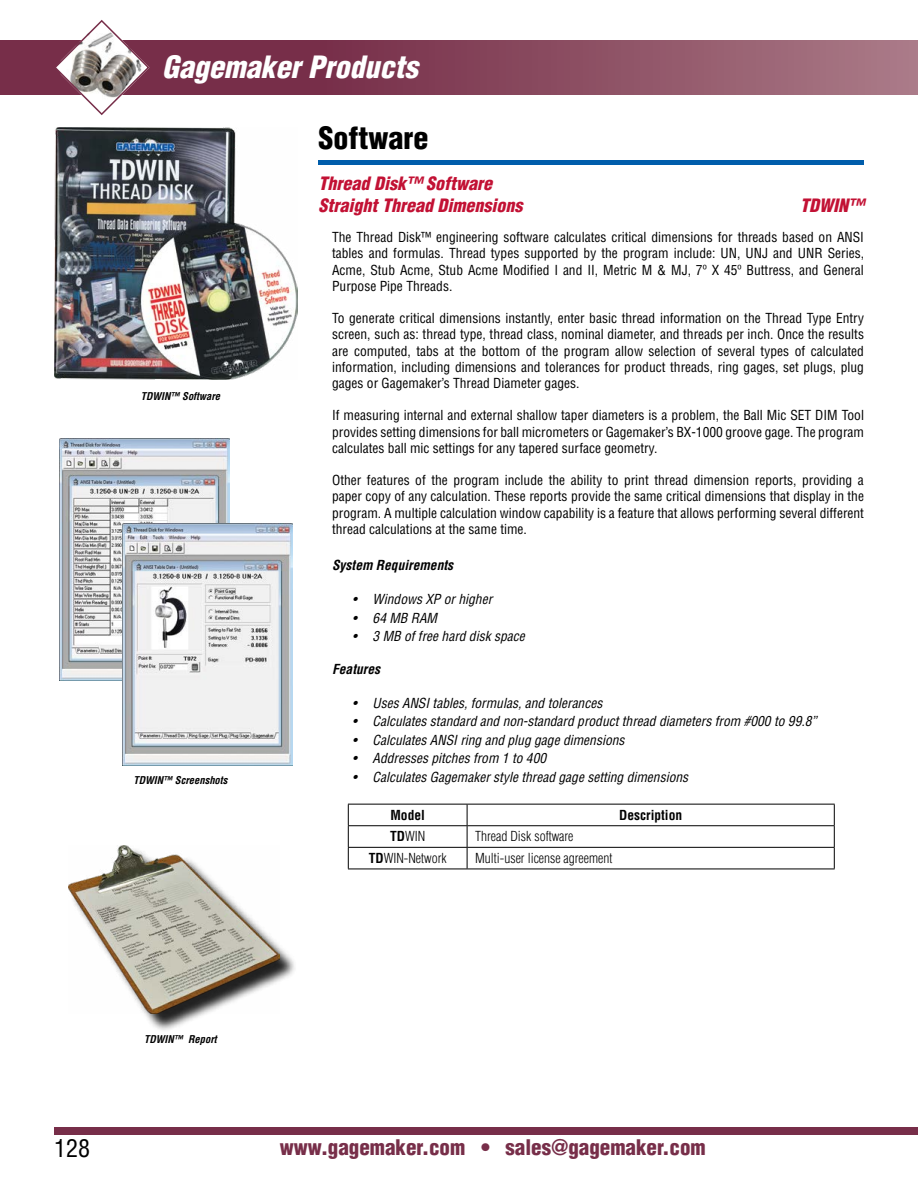
<style>
.page{position:relative;width:918px;height:1188px;background:#fff}
.page>*{position:absolute;margin:0;border:0;box-sizing:border-box;transform-origin:0 0}
.t1{font:italic 900 condensed 30px "Helvetica LT Std";color:#fff}
.t2{font:900 condensed 30px "Helvetica LT Std";color:#000}
.t3{font:condensed 24px "Helvetica LT Std";color:#000}
.t4{font:900 condensed 21px "Helvetica LT Std";color:#772e49}
.t5{font:italic 900 condensed 18px/21.6px "Helvetica LT Std";color:#c21134}
.t6{font:condensed 13.5px/16.2px "Helvetica LT Std";color:#000;text-align:justify}
.t7{font:italic condensed 13.5px "Helvetica LT Std";color:#000}
.t8{font:300 condensed 13.5px "Helvetica LT Std";color:#000}
.t9{font:italic 700 condensed 13.5px "Helvetica LT Std";color:#000}
.t10{font:700 condensed 13.5px "Helvetica LT Std";color:#000}
.t11{font:italic 700 condensed 10.5px "Helvetica LT Std";color:#000}
.s1{font-weight:700}
</style>
<div class="page">
<hr style="left:348px;top:804px;width:119px;height:1px;background:#000">
<hr style="left:467px;top:804px;width:368px;height:1px;background:#000">
<hr style="left:348px;top:825px;width:119px;height:1px;background:#000">
<hr style="left:467px;top:825px;width:368px;height:1px;background:#000">
<hr style="left:348px;top:847px;width:119px;height:1px;background:#000">
<hr style="left:467px;top:847px;width:368px;height:1px;background:#000">
<svg style="left:467px;top:805px;width:1px;height:64px"></svg>
<svg style="left:834px;top:805px;width:1px;height:64px"></svg>
<hr style="left:348px;top:869px;width:119px;height:1px;background:#000">
<hr style="left:467px;top:869px;width:368px;height:1px;background:#000">
<svg style="left:348px;top:805px;width:1px;height:64px"></svg>
<div style="left:319px;top:160px;width:545px;height:5px;background:#005dab"></div>
<img style="left:54px;top:127px;width:244px;height:253px">
<img style="left:60px;top:438px;width:170px;height:242px">
<img style="left:123px;top:524px;width:169px;height:241px">
<div style="left:71px;top:848px;width:226px;height:184px;background:#000;opacity:.87"></div>
<img style="left:68px;top:845px;width:211px;height:169px">
<svg style="left:0;top:40px;width:918px;height:54px;background:#89495f"></svg>
<div style="left:54px;top:1128px;width:864px;height:7px;background:#772e49"></div>
<svg style="left:53px;top:19px;width:98px;height:97px"></svg>
<h1 class="t1" style="left:162px;top:48px;width:257px">Gagemaker Products</h1>
<p class="t11" style="left:141px;top:389px;width:81px">TDWIN™ Software</p>
<p class="t11" style="left:134px;top:774px;width:95px">TDWIN™ Screenshots</p>
<h1 class="t2" style="left:319px;top:119px;width:111px">Software</h1>
<h3 class="t5" style="left:319px;top:173px;width:205px">Thread Disk™ Software<br>Straight Thread Dimensions</h3>
<h3 class="t5" style="left:800px;top:194px;width:65px">TDWIN™</h3>
<p class="t6" style="left:332px;top:229px;width:533px">The Thread Disk™ engineering software calculates critical dimensions for threads based on ANSI tables and formulas. Thread types supported by the program include: UN, UNJ and UNR Series, Acme, Stub Acme, Stub Acme Modified I and II, Metric M &amp; MJ, 7º X 45º Buttress, and General Purpose Pipe Threads.</p>
<p class="t6" style="left:332px;top:310px;width:533px">To generate critical dimensions instantly, enter basic thread information on the Thread Type Entry screen, such as: thread type, thread class, nominal diameter, and threads per inch. Once the results are computed, tabs at the bottom of the program allow selection of several types of calculated information, including dimensions and tolerances for product threads, ring gages, set plugs, plug gages or Gagemaker’s Thread Diameter gages.</p>
<p class="t6" style="left:332px;top:407px;width:533px">If measuring internal and external shallow taper diameters is a problem, the Ball Mic SET DIM Tool provides setting dimensions for ball micrometers or Gagemaker’s BX-1000 groove gage. The program calculates ball mic settings for any tapered surface geometry.</p>
<p class="t6" style="left:332px;top:472px;width:533px">Other features of the program include the ability to print thread dimension reports, providing a paper copy of any calculation. These reports provide the same critical dimensions that display in the program. A multiple calculation window capability is a feature that allows performing several different thread calculations at the same time.</p>
<p class="t9" style="left:332px;top:557px;width:123px">System Requirements</p>
<p class="t7" style="left:352px;top:591px;width:141px">• Windows XP or higher</p>
<p class="t7" style="left:352px;top:609px;width:86px">• 64 MB RAM</p>
<p class="t7" style="left:352px;top:628px;width:174px">• 3 MB of free hard disk space</p>
<p class="t9" style="left:332px;top:660px;width:49px">Features</p>
<p class="t7" style="left:352px;top:695px;width:252px">• Uses ANSI tables, formulas, and tolerances</p>
<p class="t7" style="left:352px;top:713px;width:466px">• Calculates standard and non-standard product thread diameters from #000 to 99.8”</p>
<p class="t7" style="left:352px;top:731px;width:274px">• Calculates ANSI ring and plug gage dimensions</p>
<p class="t7" style="left:352px;top:750px;width:195px">• Addresses pitches from 1 to 400</p>
<p class="t7" style="left:352px;top:768px;width:337px">• Calculates Gagemaker style thread gage setting dimensions</p>
<p class="t10" style="left:390px;top:806px;width:36px">Model</p>
<p class="t10" style="left:619px;top:806px;width:64px">Description</p>
<p class="t8" style="left:390px;top:828px;width:37px"><span class="s1">TD</span>WIN</p>
<p class="t8" style="left:475px;top:828px;width:100px">Thread Disk software</p>
<p class="t8" style="left:369px;top:850px;width:80px"><span class="s1">TD</span>WIN-Network</p>
<p class="t8" style="left:475px;top:850px;width:139px">Multi-user license agreement</p>
<h2 class="t3" style="left:54px;top:1133px;width:37px">128</h2>
<p class="t11" style="left:144px;top:1033px;width:74px">TDWIN™ Report</p>
<h3 class="t4" style="left:280px;top:1134px;width:427px">www.gagemaker.com • sales@gagemaker.com</h3>
</div>
